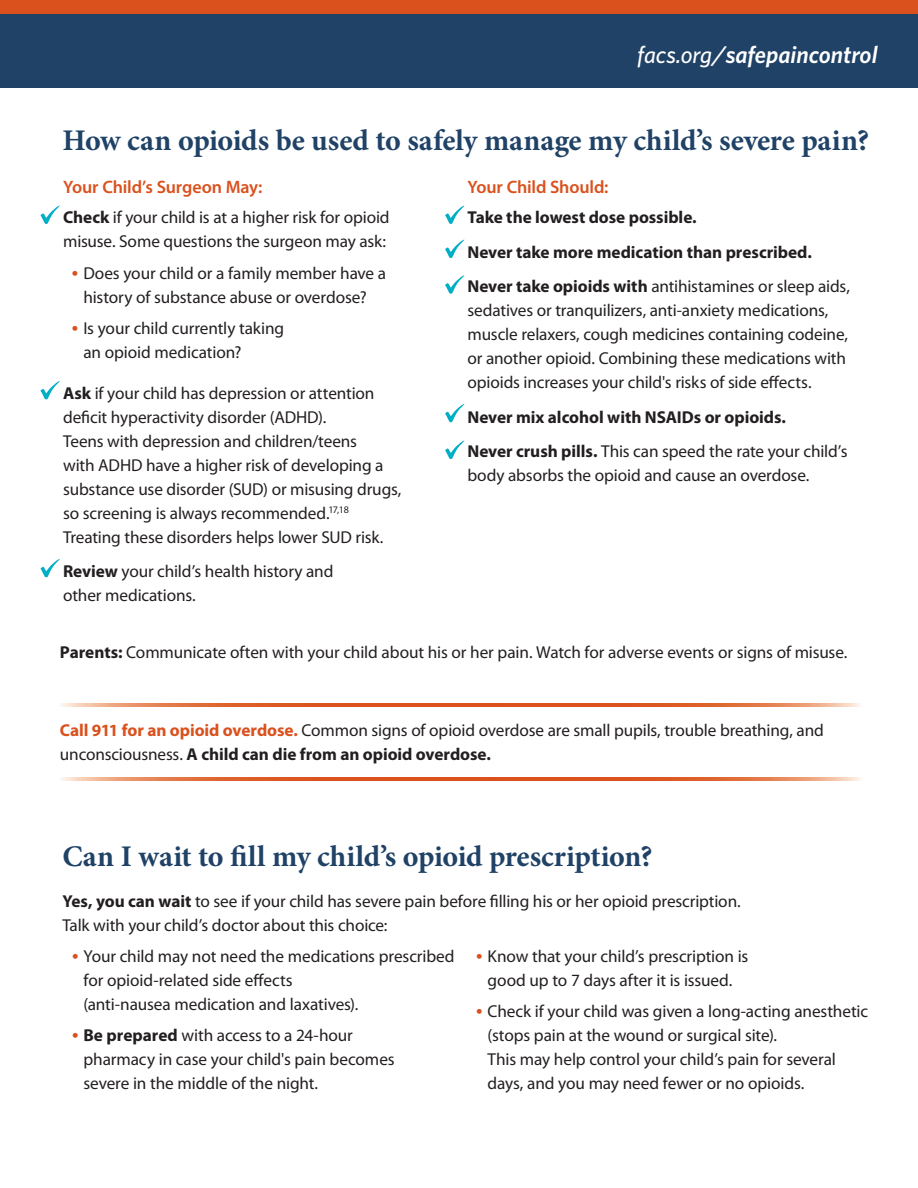
<style>
.page{position:relative;width:918px;height:1188px;background:#fff}
.page>*{position:absolute;margin:0;border:0;box-sizing:border-box;transform-origin:0 0}
.t1{font:700 30px "Minion Pro";letter-spacing:-.005em;color:#1f4266}
.t2{font:italic 600 24.15px "Whitney";color:#fff}
.t3{font:600 18px "Myriad Pro";letter-spacing:-.01em;color:#da511d}
.t4{font:17.25px/24px "Myriad Pro";letter-spacing:-.01em;color:#231f20}
.t5{font:700 17.25px/34.5px "Myriad Pro";letter-spacing:-.005em;color:#231f20}
.s1{font-weight:500}
.s2{font-weight:700}
.s3{font-family:"Century Schoolbook";font-weight:700;color:#da511d}
.s4{font-weight:400}
.s5{font-weight:700;color:#da511d}
</style>
<div class="page">
<div style="left:0;top:0;width:918px;height:87px;background:#1f4266"></div>
<svg style="left:445px;top:205px;width:19px;height:19px"></svg>
<svg style="left:41px;top:205px;width:19px;height:19px"></svg>
<svg style="left:41px;top:381px;width:19px;height:19px"></svg>
<svg style="left:41px;top:559px;width:19px;height:18px"></svg>
<svg style="left:445px;top:240px;width:19px;height:18px"></svg>
<svg style="left:445px;top:275px;width:19px;height:19px"></svg>
<svg style="left:445px;top:404px;width:19px;height:18px"></svg>
<svg style="left:445px;top:440px;width:19px;height:19px"></svg>
<svg style="left:60px;top:704px;width:800px;height:2px;background:#e16f3f"></svg>
<svg style="left:60px;top:778px;width:800px;height:3px;background:#e16f3f"></svg>
<div style="left:0;top:0;width:918px;height:14px;background:#da511d"></div>
<h2 class="t2" style="left:637px;top:39px;width:242px"><span class="s1">facs.org/</span>safepaincontrol</h2>
<h1 class="t1" style="left:62px;top:119px;width:808px">How can opioids be used to safely manage my child’s severe pain?</h1>
<p class="t3" style="left:63px;top:175px;width:201px">Your Child’s Surgeon May:</p>
<p class="t4" style="left:63px;top:205px;width:328px"><span class="s2">Check</span> if your child is at a higher risk for opioid misuse. Some questions the surgeon may ask:</p>
<p class="t4" style="left:70px;top:261px;width:318px;text-align:center"><span class="s3">•</span> Does your child or a family member have a history of substance abuse or overdose?</p>
<p class="t4" style="left:83px;top:316px;width:202px;text-indent:-14px"><span class="s3">•</span> Is your child currently taking an opioid medication?</p>
<p class="t4" style="left:63px;top:381px;width:340px"><span class="s2">Ask</span> if your child has depression or attention deficit hyperactivity disorder (ADHD).<br>Teens with depression and children/teens<br>with ADHD have a higher risk of developing a substance use disorder (SUD) or misusing drugs, so screening is always recommended.<sup>17,18<br></sup>Treating these disorders helps lower SUD risk.</p>
<p class="t4" style="left:63px;top:559px;width:272px"><span class="s2">Review</span> your child’s health history and other medications.</p>
<p class="t3" style="left:467px;top:175px;width:143px">Your Child Should:</p>
<p class="t5" style="left:467px;top:200px;width:384px">Take the lowest dose possible.<br>Never take more medication than prescribed.<br>Never take opioids with <span class="s4">antihistamines or sleep aids,</span></p>
<p class="t4" style="left:467px;top:298px;width:382px">sedatives or tranquilizers, anti-anxiety medications, muscle relaxers, cough medicines containing codeine, or another opioid. Combining these medications with opioids increases your child's risks of side effects.</p>
<p class="t5" style="left:467px;top:399px;width:382px">Never mix alcohol with NSAIDs or opioids.<br>Never crush pills. <span class="s4">This can speed the rate your child’s</span></p>
<p class="t4" style="left:467px;top:463px;width:343px">body absorbs the opioid and cause an overdose.</p>
<p class="t4" style="left:60px;top:640px;width:789px"><span class="s2">Parents:</span> Communicate often with your child about his or her pain. Watch for adverse events or signs of misuse.</p>
<p class="t4" style="left:60px;top:718px;width:766px"><span class="s5">Call 911 for an opioid overdose.</span> Common signs of opioid overdose are small pupils, trouble breathing, and unconsciousness. <span class="s2">A child can die from an opioid overdose.</span></p>
<h1 class="t1" style="left:62px;top:835px;width:592px">Can I wait to fill my child’s opioid prescription?</h1>
<p class="t4" style="left:62px;top:889px;width:680px"><span class="s2">Yes, you can wait</span> to see if your child has severe pain before filling his or her opioid prescription.<br>Talk with your child’s doctor about this choice:</p>
<p class="t4" style="left:84px;top:944px;width:373px;text-indent:-14px"><span class="s3">•</span> Your child may not need the medications prescribed for opioid-related side effects<br>(anti-nausea medication and laxatives).</p>
<p class="t4" style="left:84px;top:1023px;width:313px;text-indent:-14px"><span class="s3">•</span> <span class="s2">Be prepared</span> with access to a 24-hour pharmacy in case your child's pain becomes severe in the middle of the night.</p>
<p class="t4" style="left:474px;top:944px;width:276px;text-align:center"><span class="s3">•</span> Know that your child’s prescription is good up to 7 days after it is issued.</p>
<p class="t4" style="left:488px;top:999px;width:382px;text-indent:-14px"><span class="s3">•</span> Check if your child was given a long-acting anesthetic (stops pain at the wound or surgical site).<br>This may help control your child’s pain for several days, and you may need fewer or no opioids.</p>
</div>
